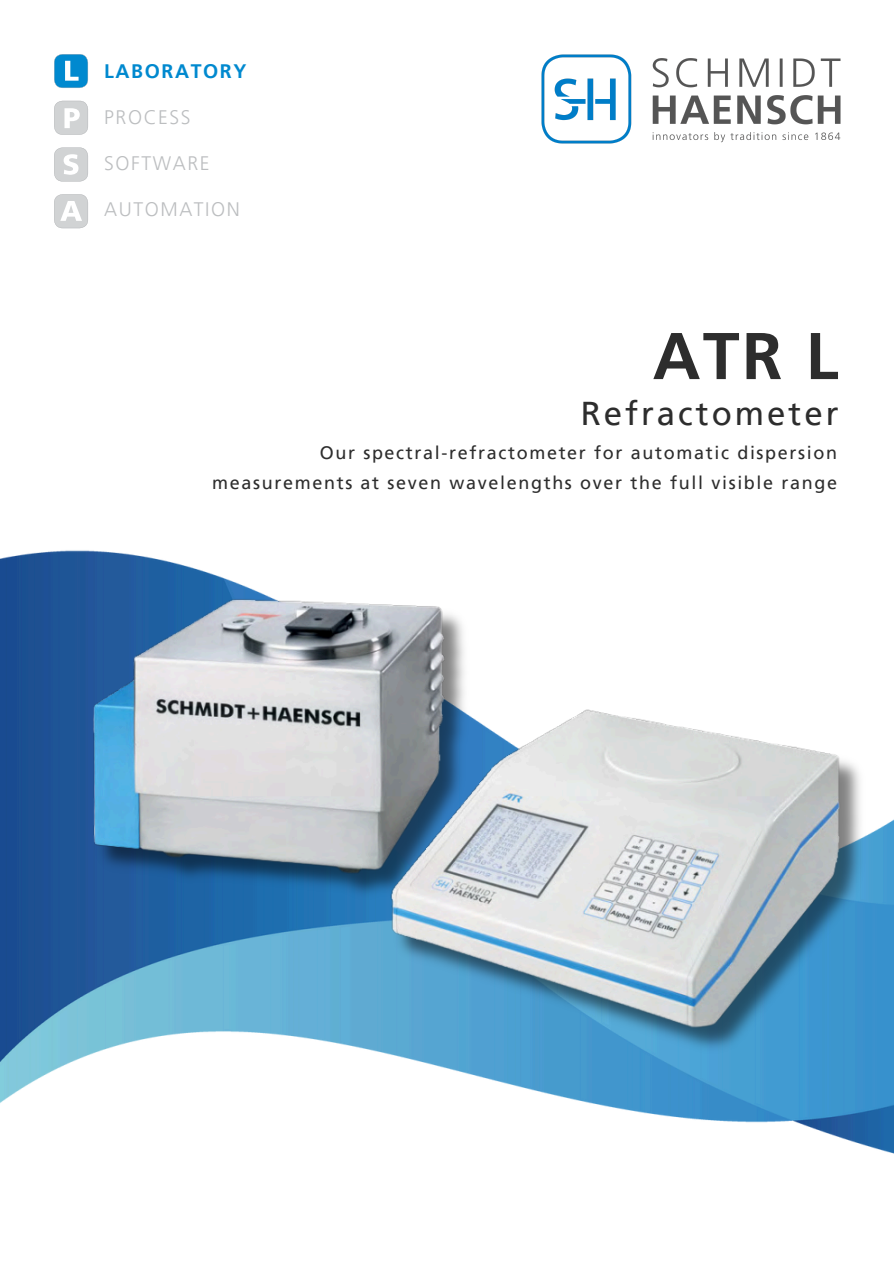
<style>
.page{position:relative;width:894px;height:1264px;background:#fff}
.page>*{position:absolute;margin:0;border:0;box-sizing:border-box;transform-origin:0 0}
.t1{font:700 66px "Frutiger LT Pro";color:#2d2d2d}
.t2{font:33px "Frutiger LT Pro";letter-spacing:.09em;color:#2d2d2d}
.t3{font:300 19.5px "Frutiger LT Pro";letter-spacing:.08em;color:#bcbec0}
.t4{font:700 19.5px "Frutiger LT Pro";letter-spacing:.08em;color:#0089cf}
.t5{font:18px "Frutiger LT Pro";letter-spacing:.09em;color:#2d2d2d}
</style>
<div class="page">
<img style="left:0;top:100px;width:893px;height:1054px">
<svg style="left:54px;top:54px;width:34px;height:34px"></svg>
<svg style="left:54px;top:147px;width:34px;height:34px"></svg>
<svg style="left:54px;top:101px;width:34px;height:34px"></svg>
<svg style="left:54px;top:194px;width:34px;height:34px"></svg>
<img style="left:540px;top:54px;width:301px;height:94px">
<img style="left:56px;top:578px;width:837px;height:517px">
<p class="t4" style="left:104px;top:59px;width:144px">LABORATORY</p>
<p class="t3" style="left:104px;top:105px;width:88px">PROCESS</p>
<p class="t3" style="left:104px;top:151px;width:107px">SOFTWARE</p>
<p class="t3" style="left:104px;top:198px;width:137px">AUTOMATION</p>
<h3 class="t1" style="left:652px;top:315px;width:187px">ATR L</h3>
<p class="t2" style="left:580px;top:393px;width:259px">Refractometer</p>
<h1 class="t5" style="left:320px;top:442px;width:518px">Our spectral-refractometer for automatic dispersion</h1>
<h2 class="t5" style="left:212px;top:471px;width:626px">measurements at seven wavelengths over the full visible range</h2>
</div>
